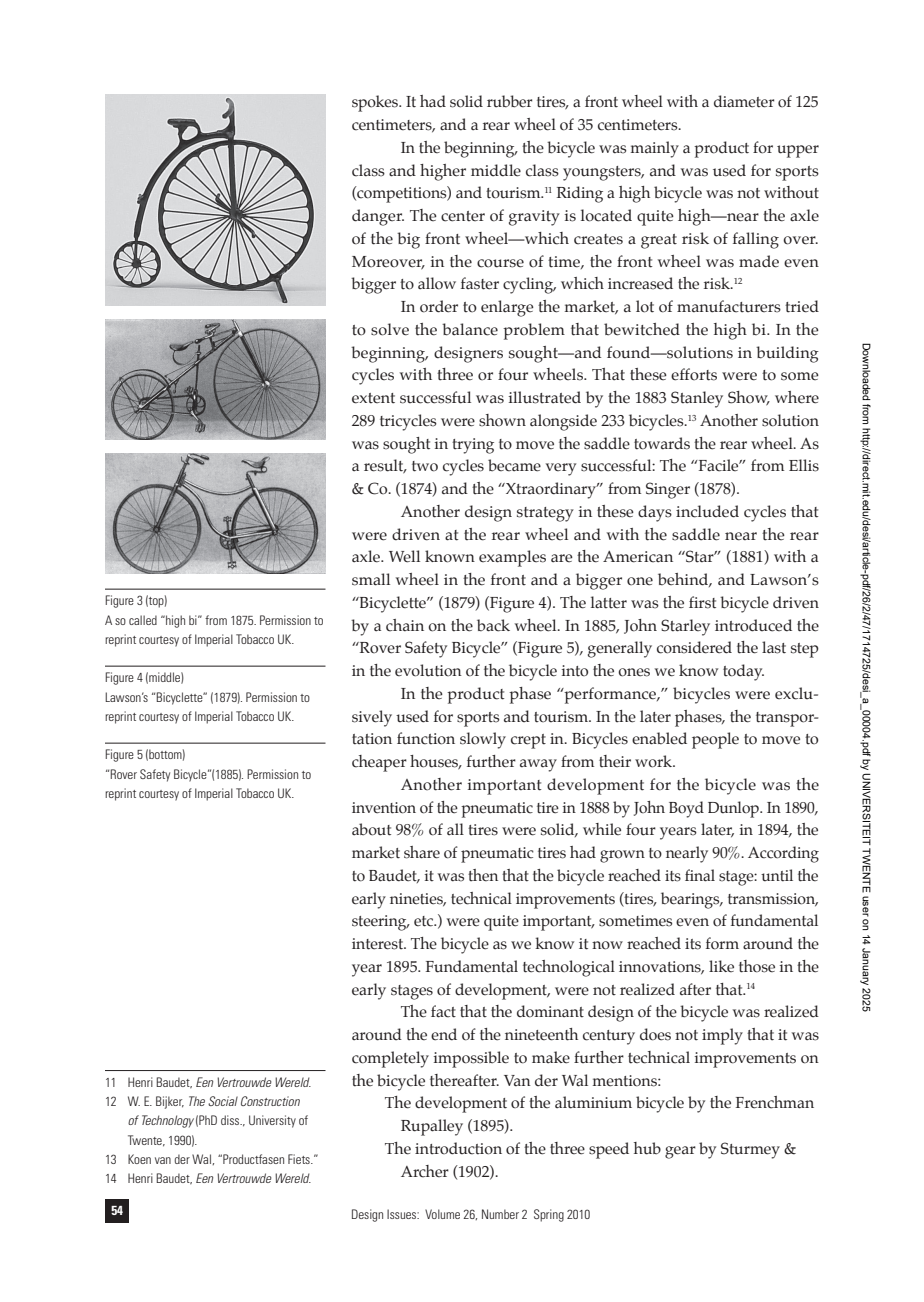
<style>
.page{position:relative;width:924px;height:1302px;background:#fff}
.page>*{position:absolute;margin:0;border:0;box-sizing:border-box;transform-origin:0 0}
.t1{font:15.75px/22.8px "Palatino";color:#231f20;text-align:justify}
.t2{font:300 condensed 13.12px/19.2px "Univers";color:#231f20}
.t3{font:italic 300 condensed 13.12px "Univers";color:#231f20}
.t4{font:700 condensed 13.12px "Univers";color:#fff}
.t5{font:10.5px "Arial";color:#000}
.s1{font-style:normal}
.s2{font-style:italic}
</style>
<div class="page">
<div style="left:106px;top:1200px;width:23px;height:23px;background:#231f20"></div>
<img style="left:105px;top:94px;width:221px;height:212px">
<hr style="left:105px;top:1070px;width:221px;height:1px;background:#231f20">
<hr style="left:105px;top:589px;width:221px;height:1px;background:#231f20">
<hr style="left:105px;top:666px;width:221px;height:1px;background:#231f20">
<hr style="left:105px;top:743px;width:221px;height:1px;background:#231f20">
<img style="left:105px;top:320px;width:221px;height:120px">
<img style="left:105px;top:453px;width:221px;height:121px">
<p class="t2" style="left:105px;top:591px;width:220px">Figure 3 (top)<br>A so called “high bi” from 1875. Permission to reprint courtesy of Imperial Tobacco UK.</p>
<p class="t2" style="left:105px;top:668px;width:207px">Figure 4 (middle)<br>Lawson’s “Bicyclette” (1879). Permission to reprint courtesy of Imperial Tobacco UK.</p>
<p class="t2" style="left:105px;top:745px;width:208px">Figure 5 (bottom)<br>“Rover Safety Bicycle”(1885). Permission to reprint courtesy of Imperial Tobacco UK.</p>
<p class="t3" style="left:105px;top:1074px;width:208px"><span class="s1">11 Henri Baudet,</span> Een Vertrouwde Wereld<span class="s1">.</span></p>
<p class="t3" style="left:105px;top:1093px;width:196px"><span class="s1">12 W. E. Bijker,</span> The Social Construction</p>
<p class="t2" style="left:128px;top:1111px;width:182px"><span class="s2">of Technology</span> (PhD diss., University of</p>
<p class="t2" style="left:128px;top:1130px;width:71px">Twente, 1990).</p>
<p class="t2" style="left:105px;top:1149px;width:215px">13 Koen van der Wal, “Productfasen Fiets.”</p>
<p class="t3" style="left:105px;top:1171px;width:208px"><span class="s1">14 Henri Baudet,</span> Een Vertrouwde Wereld<span class="s1">.</span></p>
<p class="t4" style="left:111px;top:1203px;width:13px">54</p>
<p class="t1" style="left:352px;top:91px;width:468px">spokes. It had solid rubber tires, a front wheel with a diameter of 125 centimeters, and a rear wheel of 35 centimeters.</p>
<p class="t1" style="left:352px;top:136px;width:469px;text-indent:49px">In the beginning, the bicycle was mainly a product for upper class and higher middle class youngsters, and was used for sports (competitions) and tourism.<sup>11</sup> Riding a high bicycle was not without danger. The center of gravity is located quite high—near the axle of the big front wheel—which creates a great risk of falling over.<br>Moreover, in the course of time, the front wheel was made even bigger to allow faster cycling, which increased the risk.<sup>12</sup></p>
<p class="t1" style="left:352px;top:295px;width:469px;text-indent:49px">In order to enlarge the market, a lot of manufacturers tried to solve the balance problem that bewitched the high bi. In the beginning, designers sought—and found—solutions in building cycles with three or four wheels. That these efforts were to some extent successful was illustrated by the 1883 Stanley Show, where 289 tricycles were shown alongside 233 bicycles.<sup>13</sup> Another solution was sought in trying to move the saddle towards the rear wheel. As a result, two cycles became very successful: The “Facile” from Ellis &amp; Co. (1874) and the “Xtraordinary” from Singer (1878).</p>
<p class="t1" style="left:352px;top:500px;width:469px;text-indent:49px">Another design strategy in these days included cycles that were driven at the rear wheel and with the saddle near the rear axle. Well known examples are the American “Star” (1881) with a small wheel in the front and a bigger one behind, and Lawson’s “Bicyclette” (1879) (Figure 4). The latter was the first bicycle driven by a chain on the back wheel. In 1885, John Starley introduced the “Rover Safety Bicycle” (Figure 5), generally considered the last step in the evolution of the bicycle into the ones we know today.</p>
<p class="t1" style="left:352px;top:682px;width:469px;text-indent:49px">In the product phase “performance,” bicycles were exclu&shy;sively used for sports and tourism. In the later phases, the transpor&shy;tation function slowly crept in. Bicycles enabled people to move to cheaper houses, further away from their work.</p>
<p class="t1" style="left:352px;top:773px;width:469px;text-indent:49px">Another important development for the bicycle was the invention of the pneumatic tire in 1888 by John Boyd Dunlop. In 1890, about 98% of all tires were solid, while four years later, in 1894, the market share of pneumatic tires had grown to nearly 90%. According to Baudet, it was then that the bicycle reached its final stage: until the early nineties, technical improvements (tires, bearings, transmission, steering, etc.) were quite important, sometimes even of fundamental interest. The bicycle as we know it now reached its form around the year 1895. Fundamental technological innovations, like those in the early stages of development, were not realized after that.<sup>14</sup></p>
<p class="t1" style="left:352px;top:1001px;width:469px;text-indent:49px">The fact that the dominant design of the bicycle was realized around the end of the nineteenth century does not imply that it was completely impossible to make further technical improvements on the bicycle thereafter. Van der Wal mentions:</p>
<p class="t1" style="left:385px;top:1092px;width:431px">The development of the aluminium bicycle by the Frenchman</p>
<p class="t1" style="left:401px;top:1114px;width:114px">Rupalley (1895).</p>
<p class="t1" style="left:385px;top:1137px;width:413px">The introduction of the three speed hub gear by Sturmey &amp;</p>
<p class="t1" style="left:401px;top:1160px;width:99px">Archer (1902).</p>
<p class="t2" style="left:351px;top:1204px;width:241px">Design Issues: Volume 26, Number 2 Spring 2010</p>
<p class="t5" style="left:870px;top:343px;width:670px;rotate:90deg">Downloaded from http://direct.mit.edu/desi/article-pdf/26/2/47/1714725/desi_a_00004.pdf by UNIVERSITEIT TWENTE user on 14 January 2025</p>
</div>
